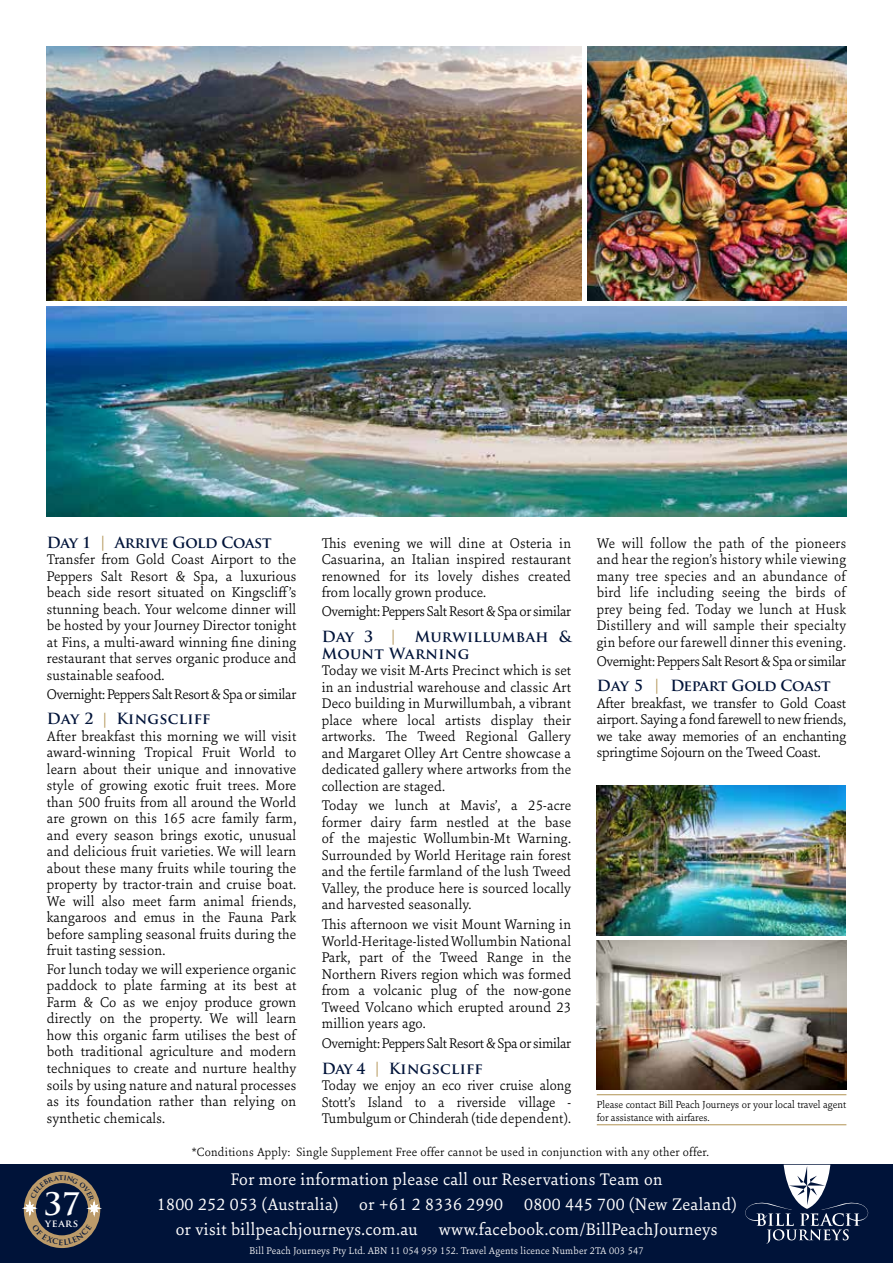
<style>
.page{position:relative;width:893px;height:1263px;background:#fff}
.page>*{position:absolute;margin:0;border:0;box-sizing:border-box;transform-origin:0 0}
.t1{font:700 30.15px "Trajan Pro";color:#fff}
.t2{font:18px/24.6px "Sina Nova";letter-spacing:.02em;color:#fff;text-align:center}
.t3{font:300 15px/16.5px "Sina Nova";letter-spacing:.005em;color:#000;text-align:justify}
.t4{font:300 15px "Sina Nova";letter-spacing:-.025em;color:#000}
.t5{font:700 15px/17.2px "Trajan Pro";letter-spacing:.02em;color:#001339}
.t6{font:700 15px "Trajan Pro";letter-spacing:-.02em;color:#001339}
.t7{font:300 12.75px "Sina Nova";letter-spacing:.02em;color:#000}
.t8{font:300 10.95px/12.8px "Sina Nova";color:#000}
.t9{font:300 10.5px "Sina Nova";letter-spacing:.02em;color:#fff}
.t10{font:700 10.05px "Trajan Pro";letter-spacing:.07em;color:#fff}
.s1{color:#b4975a}
</style>
<div class="page">
<div style="left:0;top:1165px;width:893px;height:98px;background:#001339"></div>
<img style="left:47px;top:47px;width:534px;height:254px">
<hr style="left:597px;top:1094px;width:249px;height:1px;background:#b4975a">
<hr style="left:597px;top:1124px;width:249px;height:1px;background:#b4975a">
<img style="left:588px;top:47px;width:258px;height:254px">
<img style="left:47px;top:307px;width:799px;height:210px">
<svg style="left:745px;top:1165px;width:123px;height:79px"></svg>
<img style="left:596px;top:786px;width:250px;height:149px">
<img style="left:596px;top:940px;width:250px;height:150px">
<svg style="left:23px;top:1171px;width:78px;height:77px"></svg>
<p class="t6" style="left:47px;top:533px;width:226px">Day 1 <span class="s1">|</span> Arrive Gold Coast</p>
<p class="t3" style="left:47px;top:551px;width:251px">Transfer from Gold Coast Airport to the Peppers Salt Resort &amp; Spa, a luxurious beach side resort situated on Kingscliff’s stunning beach. Your welcome dinner will be hosted by your Journey Director tonight at Fins, a multi-award winning fine dining restaurant that serves organic produce and sustainable seafood.</p>
<p class="t4" style="left:47px;top:684px;width:251px">Overnight: Peppers Salt Resort &amp; Spa or similar</p>
<p class="t5" style="left:47px;top:710px;width:165px">Day 2 <span class="s1">|</span> Kingscliff</p>
<p class="t3" style="left:47px;top:727px;width:251px">After breakfast this morning we will visit award-winning Tropical Fruit World to learn about their unique and innovative style of growing exotic fruit trees. More than 500 fruits from all around the World are grown on this 165 acre family farm, and every season brings exotic, unusual and delicious fruit varieties. We will learn about these many fruits while touring the property by tractor-train and cruise boat.<br>We will also meet farm animal friends, kangaroos and emus in the Fauna Park before sampling seasonal fruits during the fruit tasting session.</p>
<p class="t3" style="left:47px;top:960px;width:251px">For lunch today we will experience organic paddock to plate farming at its best at Farm &amp; Co as we enjoy produce grown directly on the property. We will learn how this organic farm utilises the best of both traditional agriculture and modern techniques to create and nurture healthy soils by using nature and natural processes as its foundation rather than relying on synthetic chemicals.</p>
<p class="t3" style="left:322px;top:534px;width:251px">This evening we will dine at Osteria in Casuarina, an Italian inspired restaurant renowned for its lovely dishes created from locally grown produce.</p>
<p class="t4" style="left:322px;top:601px;width:251px">Overnight: Peppers Salt Resort &amp; Spa or similar</p>
<p class="t5" style="left:322px;top:628px;width:251px">Day 3 <span class="s1">|</span> Murwillumbah &amp;<br>Mount Warning</p>
<p class="t3" style="left:322px;top:662px;width:251px">Today we visit M-Arts Precinct which is set in an industrial warehouse and classic Art Deco building in Murwillumbah, a vibrant place where local artists display their artworks. The Tweed Regional Gallery and Margaret Olley Art Centre showcase a dedicated gallery where artworks from the collection are staged.</p>
<p class="t3" style="left:322px;top:797px;width:251px">Today we lunch at Mavis’, a 25-acre former dairy farm nestled at the base of the majestic Wollumbin-Mt Warning.<br>Surrounded by World Heritage rain forest and the fertile farmland of the lush Tweed Valley, the produce here is sourced locally and harvested seasonally.</p>
<p class="t3" style="left:322px;top:915px;width:251px">This afternoon we visit Mount Warning in World-Heritage-listed Wollumbin National Park, part of the Tweed Range in the Northern Rivers region which was formed from a volcanic plug of the now-gone Tweed Volcano which erupted around 23 million years ago.</p>
<p class="t4" style="left:322px;top:1033px;width:251px">Overnight: Peppers Salt Resort &amp; Spa or similar</p>
<p class="t5" style="left:322px;top:1060px;width:163px">Day 4 <span class="s1">|</span> Kingscliff</p>
<p class="t3" style="left:322px;top:1076px;width:251px">Today we enjoy an eco river cruise along Stott’s Island to a riverside village - Tumbulgum or Chinderah (tide dependent).</p>
<p class="t3" style="left:597px;top:534px;width:251px">We will follow the path of the pioneers and hear the region’s history while viewing many tree species and an abundance of bird life including seeing the birds of prey being fed. Today we lunch at Husk Distillery and will sample their specialty gin before our farewell dinner this evening.</p>
<p class="t4" style="left:597px;top:651px;width:251px">Overnight: Peppers Salt Resort &amp; Spa or similar</p>
<p class="t6" style="left:597px;top:676px;width:236px">Day 5 <span class="s1">|</span> Depart Gold Coast</p>
<p class="t3" style="left:597px;top:694px;width:251px">After breakfast, we transfer to Gold Coast airport. Saying a fond farewell to new friends, we take away memories of an enchanting springtime Sojourn on the Tweed Coast.</p>
<p class="t8" style="left:597px;top:1098px;width:251px">Please contact Bill Peach Journeys or your local travel agent for assistance with airfares.</p>
<p class="t7" style="left:192px;top:1143px;width:519px">*Conditions Apply: Single Supplement Free offer cannot be used in conjunction with any other offer.</p>
<h1 class="t1" style="left:44px;top:1185px;width:38px">37</h1>
<p class="t10" style="left:45px;top:1217px;width:35px">years</p>
<p class="t2" style="left:157px;top:1166px;width:581px">For more information please call our Reservations Team on<br>1800 252 053 (Australia) or +61 2 8336 2990 0800 445 700 (New Zealand) or visit billpeachjourneys.com.au www.facebook.com/BillPeachJourneys</p>
<p class="t9" style="left:250px;top:1244px;width:395px">Bill Peach Journeys Pty Ltd. ABN 11 054 959 152. Travel Agents licence Number 2TA 003 547</p>
</div>
